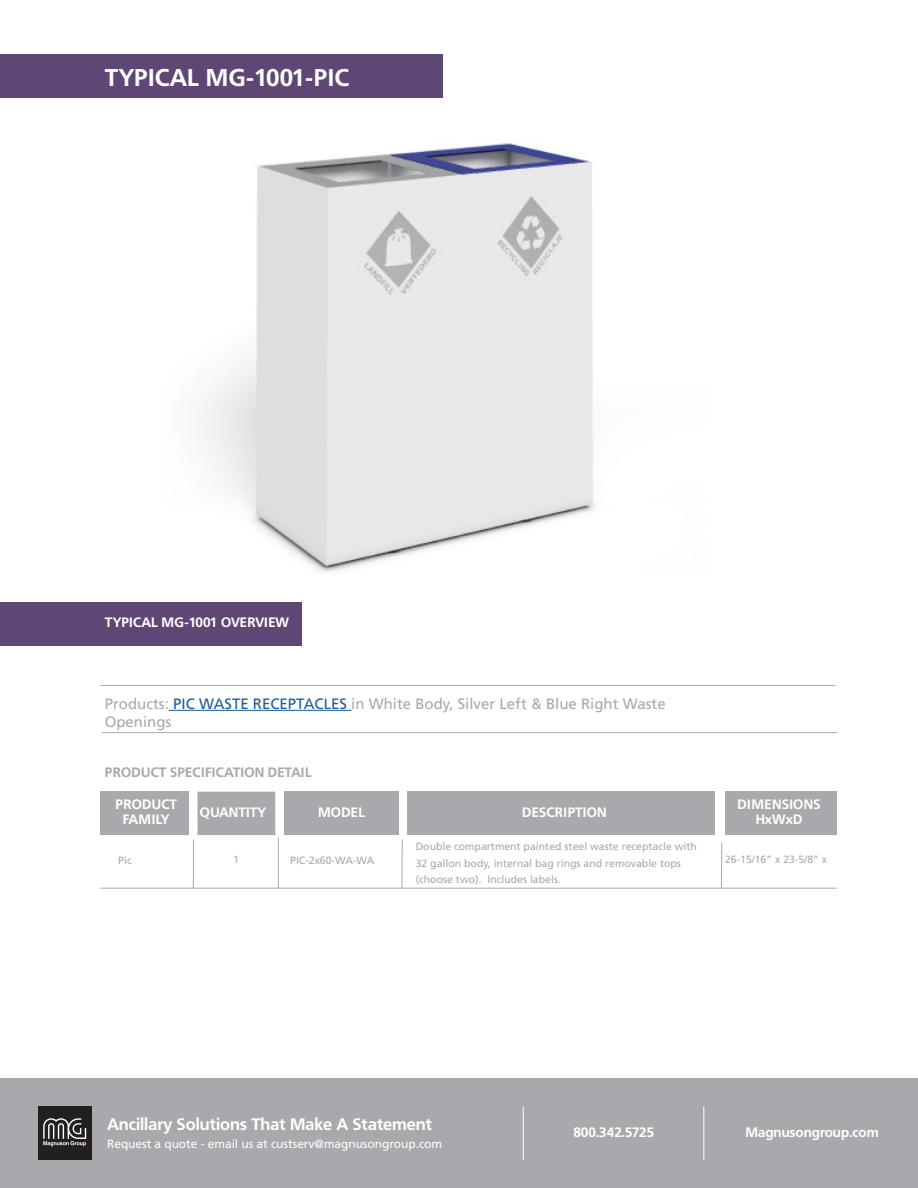
<style>
.page{position:relative;width:918px;height:1188px;background:#fff}
.page>*{position:absolute;margin:0;border:0;box-sizing:border-box;transform-origin:0 0}
.t1{font:700 24px "Frutiger BQ";letter-spacing:.01em;color:#fff}
.t2{font:700 16.5px "Frutiger BQ";color:#fff}
.t3{font:15px/18px "Frutiger";color:#a8a9ad}
.t4{font:700 13.5px "Frutiger BQ";color:#fff}
.t5{font:700 13.5px/15px "Frutiger BQ";letter-spacing:.02em;color:#fff;text-align:center}
.t6{font:700 13.5px "Frutiger BQ";letter-spacing:.02em;color:#a8a9ad}
.t7{font:12px "Frutiger";letter-spacing:-.005em;color:#fff}
.t8{font:10.5px/16.5px "Frutiger";color:#a8a9ad}
.s1{color:#175d9e}
</style>
<div class="page">
<div style="left:0;top:54px;width:443px;height:43px;background:#5e4775"></div>
<div style="left:0;top:1079px;width:918px;height:109px;background:#a8a9ad"></div>
<div style="left:38px;top:1106px;width:54px;height:54px;background:#231f20"></div>
<svg style="left:43px;top:1118px;width:43px;height:28px"></svg>
<hr style="left:523px;top:1106px;width:1px;height:54px;background:#fff">
<hr style="left:703px;top:1106px;width:1px;height:54px;background:#fff">
<div style="left:0;top:602px;width:301px;height:43px;background:#5e4775"></div>
<div style="left:100px;top:792px;width:89px;height:43px;background:#a8a9ad"></div>
<div style="left:285px;top:792px;width:114px;height:43px;background:#a8a9ad"></div>
<div style="left:407px;top:792px;width:308px;height:43px;background:#a8a9ad"></div>
<div style="left:725px;top:792px;width:112px;height:43px;background:#a8a9ad"></div>
<div style="left:198px;top:792px;width:77px;height:43px;background:#a8a9ad"></div>
<hr style="left:169px;top:710px;width:182px;height:1px;background:#175d9e">
<hr style="left:102px;top:732px;width:735px;height:1px;background:#a8a9ad">
<hr style="left:100px;top:685px;width:735px;height:1px;background:#a8a9ad">
<hr style="left:100px;top:888px;width:737px;height:1px;background:#a8a9ad">
<hr style="left:193px;top:840px;width:1px;height:49px;background:#a8a9ad">
<hr style="left:278px;top:838px;width:1px;height:51px;background:#a8a9ad">
<hr style="left:402px;top:840px;width:1px;height:49px;background:#a8a9ad">
<hr style="left:721px;top:843px;width:1px;height:45px;background:#a8a9ad">
<img style="left:200px;top:143px;width:396px;height:429px">
<p class="t1" style="left:105px;top:63px;width:246px">TYPICAL MG-1001-PIC</p>
<p class="t4" style="left:105px;top:614px;width:186px">TYPICAL MG-1001 OVERVIEW</p>
<p class="t3" style="left:105px;top:695px;width:562px">Products: <span class="s1">PIC WASTE RECEPTACLES</span> in White Body, Silver Left &amp; Blue Right Waste<br>Openings</p>
<p class="t6" style="left:105px;top:764px;width:209px">PRODUCT SPECIFICATION DETAIL</p>
<p class="t5" style="left:116px;top:797px;width:63px">PRODUCT<br>FAMILY</p>
<p class="t4" style="left:200px;top:804px;width:68px">QUANTITY</p>
<p class="t4" style="left:318px;top:804px;width:49px">MODEL</p>
<p class="t5" style="left:522px;top:805px;width:86px">DESCRIPTION</p>
<p class="t5" style="left:738px;top:797px;width:85px">DIMENSIONS</p>
<p class="t4" style="left:756px;top:811px;width:48px">HxWxD</p>
<p class="t8" style="left:416px;top:838px;width:283px">Double compartment painted steel waste receptacle with<br>32 gallon body, internal bag rings and removable tops (choose two). Includes labels.</p>
<p class="t8" style="left:118px;top:852px;width:15px">Pic</p>
<p class="t8" style="left:233px;top:851px;width:7px">1</p>
<p class="t8" style="left:290px;top:852px;width:86px">PIC-2x60-WA-WA</p>
<p class="t8" style="left:725px;top:851px;width:104px">26-15/16” x 23-5/8” x</p>
<p class="t2" style="left:107px;top:1114px;width:326px">Ancillary Solutions That Make A Statement</p>
<p class="t4" style="left:573px;top:1125px;width:82px">800.342.5725</p>
<p class="t4" style="left:745px;top:1125px;width:135px">Magnusongroup.com</p>
<p class="t7" style="left:107px;top:1137px;width:337px">Request a quote - email us at custserv@magnusongroup.com</p>
</div>
